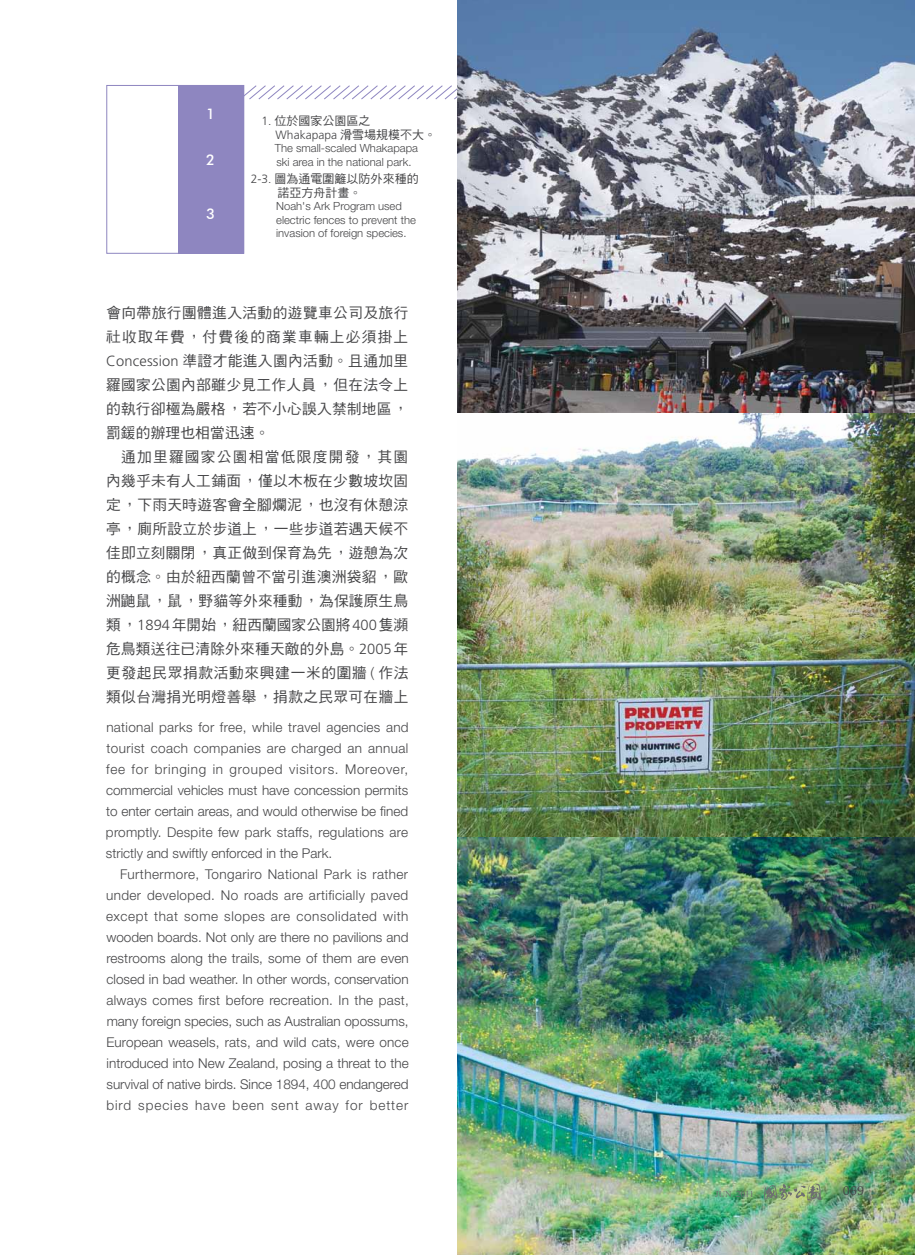
<style>
.page{position:relative;width:915px;height:1255px;background:#fff}
.page>*{position:absolute;margin:0;border:0;box-sizing:border-box;transform-origin:0 0}
.t1{font:14.7px/24px "DF Hei Std W5";letter-spacing:.02em;color:#454547;text-align:justify}
.t2{font:500 14.7px "Futura BT";color:#fff}
.t3{font:300 13.5px/21px "Helvetica Neue LT Std";color:#454547;text-align:justify}
.t4{font:13.5px "Chaparral Pro";color:#454547}
.t5{font:12px/13.8px "DF Hei Std W5";color:#454547}
.t6{font:300 12px "Frutiger LT Std";color:#454547}
.t7{font:300 11.25px/13.2px "Helvetica Neue LT Std";color:#454547}
.t8{font:9px "Times New Roman";color:#6d6e71}
.s1{font-family:"Frutiger LT Std";font-weight:300}
.s2{font-family:"DF Hei Std W5";font-weight:400}
</style>
<div class="page">
<div style="left:106px;top:85px;width:138px;height:169px;background:#fff;border:1px solid #8e86c0"></div>
<div style="left:178px;top:85px;width:66px;height:169px;background:#8e86c0"></div>
<svg style="left:244px;top:85px;width:213px;height:15px"></svg>
<img style="left:457px;top:0;width:457px;height:1254px">
<svg style="left:763px;top:1183px;width:58px;height:17px"></svg>
<p class="t2" style="left:206px;top:105px;width:10px">1</p>
<p class="t2" style="left:206px;top:151px;width:10px">2</p>
<p class="t2" style="left:206px;top:204px;width:10px">3</p>
<p class="t5" style="left:261px;top:114px;width:111px"><span class="s1">1.</span> 位於國家公園區之</p>
<p class="t6" style="left:275px;top:128px;width:162px">Whakapapa <span class="s2">滑雪場規模不大。</span></p>
<p class="t7" style="left:275px;top:141px;width:144px">The small-scaled Whakapapa ski area in the national park.</p>
<p class="t5" style="left:277px;top:172px;width:142px;text-indent:-27px"><span class="s1">2-3.</span> 圖為通電圍籬以防外來種的諾亞方舟計畫。</p>
<p class="t7" style="left:276px;top:199px;width:141px">Noah's Ark Program used electric fences to prevent the invasion of foreign species.</p>
<p class="t1" style="left:106px;top:300px;width:304px">會向帶旅行團體進入活動的遊覽車公司及旅行社收取年費，付費後的商業車輛上必須掛上<span class="s1">Concession</span> 準證才能進入園內活動。且通加里羅國家公園內部雖少見工作人員，但在法令上的執行卻極為嚴格，若不小心誤入禁制地區，罰鍰的辦理也相當迅速。</p>
<p class="t1" style="left:106px;top:444px;width:304px;text-indent:15px">通加里羅國家公園相當低限度開發，其園內幾乎未有人工鋪面，僅以木板在少數坡坎固定，下雨天時遊客會全腳爛泥，也沒有休憩涼亭，廁所設立於步道上，一些步道若遇天候不佳即立刻關閉，真正做到保育為先，遊憩為次的概念。由於紐西蘭曾不當引進澳洲袋貂，歐洲鼬鼠，鼠，野貓等外來種動，為保護原生鳥類，<span class="s1">1894</span>年開始，紐西蘭國家公園將<span class="s1">400</span>隻瀕危鳥類送往已清除外來種天敵的外島。<span class="s1">2005</span>年更發起民眾捐款活動來興建一米的圍牆 <span class="s1">(</span> 作法類似台灣捐光明燈善舉，捐款之民眾可在牆上</p>
<p class="t3" style="left:106px;top:716px;width:304px">national parks for free, while travel agencies and tourist coach companies are charged an annual fee for bringing in grouped visitors. Moreover, commercial vehicles must have concession permits to enter certain areas, and would otherwise be fined promptly. Despite few park staffs, regulations are strictly and swiftly enforced in the Park.</p>
<p class="t3" style="left:106px;top:863px;width:304px;text-indent:14px">Furthermore, Tongariro National Park is rather under developed. No roads are artificially paved except that some slopes are consolidated with wooden boards. Not only are there no pavilions and restrooms along the trails, some of them are even closed in bad weather. In other words, conservation always comes first before recreation. In the past, many foreign species, such as Australian opossums, European weasels, rats, and wild cats, were once introduced into New Zealand, posing a threat to the survival of native birds. Since 1894, 400 endangered bird species have been sent away for better</p>
<p class="t8" style="left:715px;top:1188px;width:40px">JUN. 2011</p>
<p class="t4" style="left:842px;top:1183px;width:23px">069</p>
</div>
